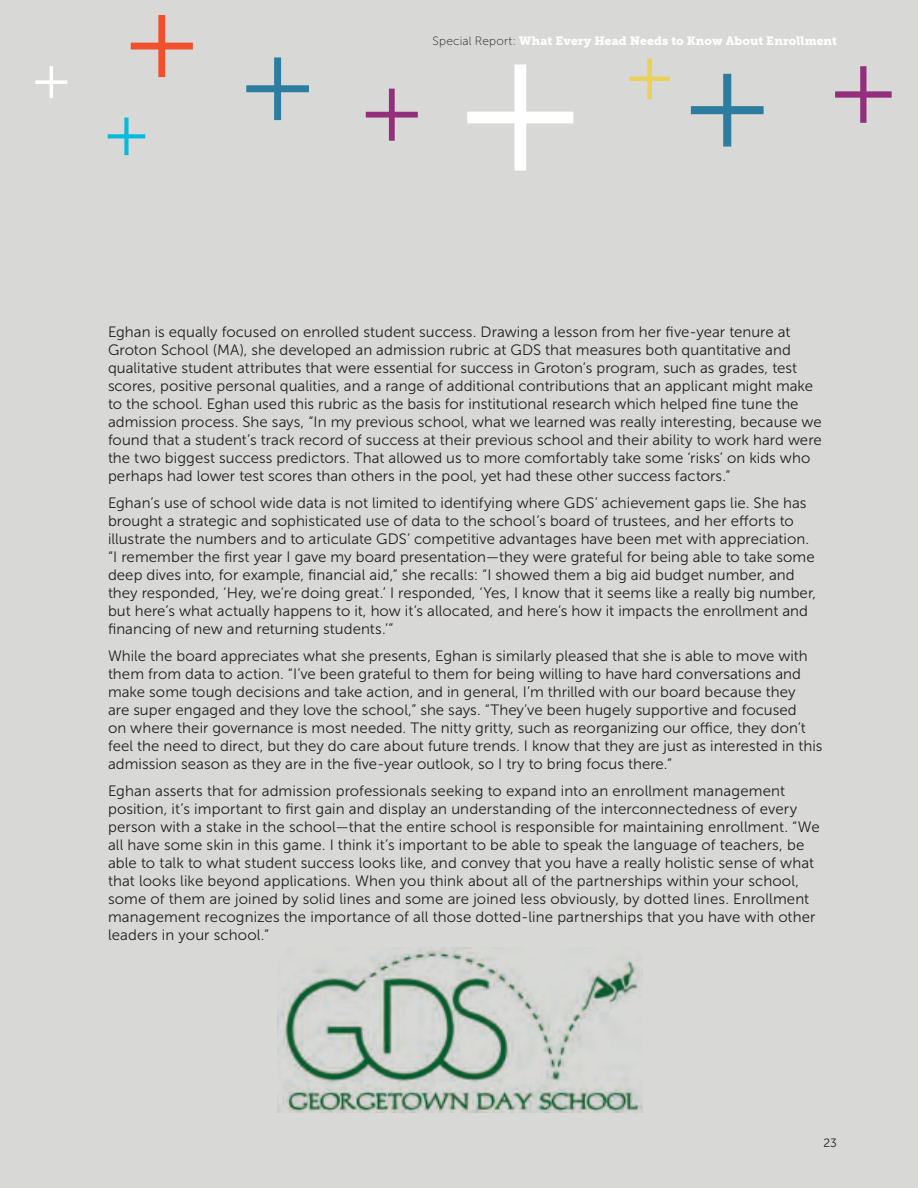
<style>
.page{position:relative;width:918px;height:1188px;background:#d8d9d7}
.page>*{position:absolute;margin:0;border:0;box-sizing:border-box;transform-origin:0 0}
.TEMA_Body_Copy_10_12{font:15px/18px "Museo Sans 300";letter-spacing:.005em;color:#231f20}
.t1{font:12px "Museo Slab 900";letter-spacing:.01em;color:#fff}
.t2{font:12px "Museo Sans 300";color:#231f20}
.s1{font-family:"Museo Sans 100";color:#231f20}
</style>
<div class="page">
<img style="left:278px;top:947px;width:364px;height:166px">
<svg style="left:467px;top:64px;width:106px;height:107px"></svg>
<svg style="left:131px;top:15px;width:62px;height:62px"></svg>
<svg style="left:366px;top:89px;width:52px;height:52px"></svg>
<svg style="left:108px;top:118px;width:37px;height:37px"></svg>
<svg style="left:35px;top:66px;width:32px;height:32px"></svg>
<svg style="left:691px;top:74px;width:73px;height:73px"></svg>
<svg style="left:835px;top:66px;width:57px;height:57px"></svg>
<svg style="left:629px;top:58px;width:41px;height:41px"></svg>
<svg style="left:246px;top:57px;width:63px;height:63px"></svg>
<p class="t1" style="left:433px;top:34px;width:406px"><span class="s1">Special Report:</span> What Every Head Needs to Know About Enrollment</p>
<p class="TEMA_Body_Copy_10_12" style="left:108px;top:323px;width:715px">Eghan is equally focused on enrolled student success. Drawing a lesson from her five-year tenure at Groton School (MA), she developed an admission rubric at GDS that measures both quantitative and qualitative student attributes that were essential for success in Groton’s program, such as grades, test scores, positive personal qualities, and a range of additional contributions that an applicant might make to the school. Eghan used this rubric as the basis for institutional research which helped fine tune the admission process. She says, “In my previous school, what we learned was really interesting, because we found that a student’s track record of success at their previous school and their ability to work hard were the two biggest success predictors. That allowed us to more comfortably take some ‘risks’ on kids who perhaps had lower test scores than others in the pool, yet had these other success factors.”</p>
<p class="TEMA_Body_Copy_10_12" style="left:108px;top:494px;width:710px">Eghan’s use of school wide data is not limited to identifying where GDS’ achievement gaps lie. She has brought a strategic and sophisticated use of data to the school’s board of trustees, and her efforts to illustrate the numbers and to articulate GDS’ competitive advantages have been met with appreciation. “I remember the first year I gave my board presentation—they were grateful for being able to take some deep dives into, for example, financial aid,” she recalls: “I showed them a big aid budget number, and they responded, ‘Hey, we’re doing great.’ I responded, ‘Yes, I know that it seems like a really big number, but here’s what actually happens to it, how it’s allocated, and here’s how it impacts the enrollment and financing of new and returning students.’”</p>
<p class="TEMA_Body_Copy_10_12" style="left:108px;top:647px;width:716px">While the board appreciates what she presents, Eghan is similarly pleased that she is able to move with them from data to action. “I’ve been grateful to them for being willing to have hard conversations and make some tough decisions and take action, and in general, I’m thrilled with our board because they<br>are super engaged and they love the school,” she says. “They’ve been hugely supportive and focused<br>on where their governance is most needed. The nitty gritty, such as reorganizing our office, they don’t feel the need to direct, but they do care about future trends. I know that they are just as interested in this admission season as they are in the five-year outlook, so I try to bring focus there.”</p>
<p class="TEMA_Body_Copy_10_12" style="left:108px;top:782px;width:713px">Eghan asserts that for admission professionals seeking to expand into an enrollment management position, it’s important to first gain and display an understanding of the interconnectedness of every person with a stake in the school—that the entire school is responsible for maintaining enrollment. “We all have some skin in this game. I think it’s important to be able to speak the language of teachers, be able to talk to what student success looks like, and convey that you have a really holistic sense of what that looks like beyond applications. When you think about all of the partnerships within your school, some of them are joined by solid lines and some are joined less obviously, by dotted lines. Enrollment management recognizes the importance of all those dotted-line partnerships that you have with other leaders in your school.”</p>
<p class="t2" style="left:823px;top:1136px;width:15px">23</p>
</div>
